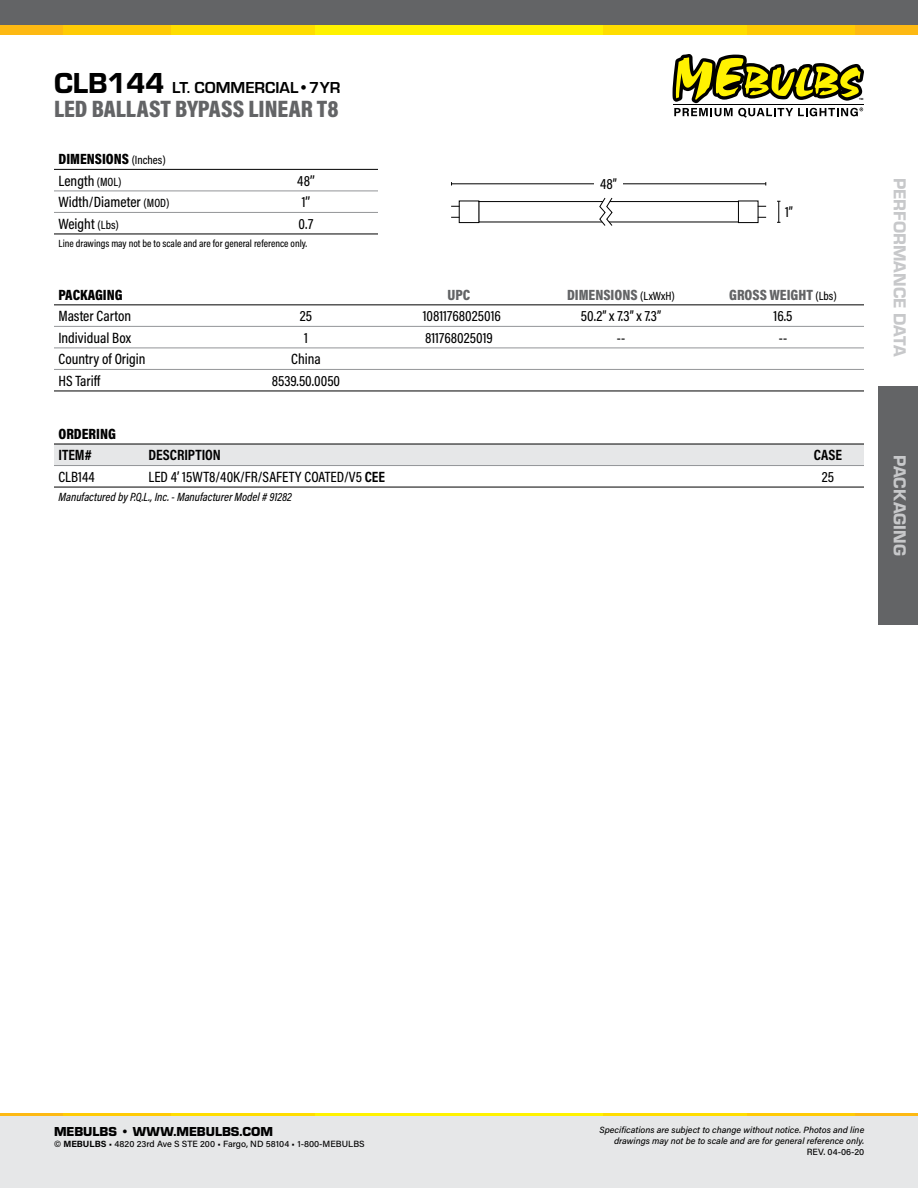
<style>
.page{position:relative;width:918px;height:1188px;background:#fff}
.page>*{position:absolute;margin:0;border:0;box-sizing:border-box;transform-origin:0 0}
.t1{font:900 24px "Acumin Pro Cond";color:#636466}
.t2{font:18px "Eurostile Hea";color:#c7c8ca}
.t3{font:700 16.5px "Eurostile";color:#000}
.t4{font:500 15px "Acumin Pro Cond";color:#000}
.t5{font:900 15px "Acumin Pro Cond";color:#636466}
.t6{font:900 15px "Acumin Pro Cond";color:#000}
.t7{font:700 15px "Acumin Pro Cond";color:#000}
.t8{font:900 13.5px "Eurostile";color:#000}
.t9{font:italic 500 12px "Acumin Pro Cond";color:#000}
.t10{font:500 10.5px "Acumin Pro Cond";color:#000}
.t11{font:italic 500 9px/10.5px "Acumin Pro";color:#000;text-align:right}
.t12{font:500 9px "Acumin Pro";color:#000}
.t13{font:700 3px "Acumin Pro";color:#000}
.s1{font-family:"Eurostile Hea";font-weight:400;font-size:30px}
.s2{font-weight:500;font-size:12px}
.s3{font-size:12px}
.s4{font-weight:500;font-size:12px;color:#000}
.s5{font-weight:700}
</style>
<div class="page">
<div style="left:0;top:1115px;width:918px;height:73px;background:#e6e7e8"></div>
<div style="left:0;top:0;width:918px;height:30px;background:#636466"></div>
<div style="left:0;top:25px;width:918px;height:10px;background:#fdb913"></div>
<div style="left:63px;top:25px;width:792px;height:10px;background:#ffcb05"></div>
<div style="left:171px;top:25px;width:576px;height:10px;background:#fd0"></div>
<div style="left:315px;top:25px;width:288px;height:10px;background:#fff200"></div>
<hr style="left:0;top:1113px;width:918px;height:2px;background:#fdb913">
<hr style="left:63px;top:1113px;width:792px;height:2px;background:#ffcb05">
<hr style="left:171px;top:1113px;width:576px;height:2px;background:#fd0">
<hr style="left:315px;top:1113px;width:288px;height:2px;background:#fff200">
<svg style="left:673px;top:54px;width:191px;height:64px"></svg>
<hr style="left:673px;top:104px;width:190px;height:1px;background:#000">
<div style="left:878px;top:386px;width:40px;height:239px;background:#636466"></div>
<hr style="left:54px;top:326px;width:180px;height:1px;background:#939598">
<hr style="left:234px;top:326px;width:144px;height:1px;background:#939598">
<hr style="left:378px;top:326px;width:162px;height:1px;background:#939598">
<hr style="left:540px;top:326px;width:162px;height:1px;background:#939598">
<hr style="left:702px;top:326px;width:162px;height:1px;background:#939598">
<hr style="left:54px;top:348px;width:180px;height:1px;background:#939598">
<hr style="left:234px;top:348px;width:144px;height:1px;background:#939598">
<hr style="left:378px;top:348px;width:162px;height:1px;background:#939598">
<hr style="left:540px;top:348px;width:162px;height:1px;background:#939598">
<hr style="left:702px;top:348px;width:162px;height:1px;background:#939598">
<hr style="left:54px;top:369px;width:180px;height:1px;background:#939598">
<hr style="left:234px;top:369px;width:144px;height:1px;background:#939598">
<hr style="left:378px;top:369px;width:162px;height:1px;background:#939598">
<hr style="left:540px;top:369px;width:162px;height:1px;background:#939598">
<hr style="left:702px;top:369px;width:162px;height:1px;background:#939598">
<hr style="left:54px;top:304px;width:180px;height:1px;background:#000">
<hr style="left:234px;top:304px;width:144px;height:1px;background:#000">
<hr style="left:378px;top:304px;width:162px;height:1px;background:#000">
<hr style="left:540px;top:304px;width:162px;height:1px;background:#000">
<hr style="left:702px;top:304px;width:162px;height:1px;background:#000">
<hr style="left:54px;top:391px;width:180px;height:1px;background:#000">
<hr style="left:234px;top:391px;width:144px;height:1px;background:#000">
<hr style="left:378px;top:391px;width:162px;height:1px;background:#000">
<hr style="left:540px;top:391px;width:162px;height:1px;background:#000">
<hr style="left:702px;top:391px;width:162px;height:1px;background:#000">
<div style="left:54px;top:445px;width:810px;height:20px;background:#e6e7e8"></div>
<hr style="left:54px;top:465px;width:90px;height:1px;background:#939598">
<hr style="left:144px;top:465px;width:648px;height:1px;background:#939598">
<hr style="left:792px;top:465px;width:72px;height:1px;background:#939598">
<hr style="left:54px;top:444px;width:90px;height:1px;background:#000">
<hr style="left:144px;top:444px;width:648px;height:1px;background:#000">
<hr style="left:792px;top:444px;width:72px;height:1px;background:#000">
<hr style="left:54px;top:487px;width:90px;height:1px;background:#000">
<hr style="left:144px;top:487px;width:648px;height:1px;background:#000">
<hr style="left:792px;top:487px;width:72px;height:1px;background:#000">
<div style="left:479px;top:201px;width:260px;height:21px;border:1px solid #000"></div>
<div style="left:738px;top:201px;width:20px;height:22px;border:1px solid #000"></div>
<svg style="left:599px;top:198px;width:14px;height:28px"></svg>
<hr style="left:452px;top:183px;width:314px;height:1px;background:#000">
<div style="left:594px;top:174px;width:29px;height:19px;background:#fff"></div>
<svg style="left:777px;top:201px;width:3px;height:22px"></svg>
<hr style="left:54px;top:191px;width:180px;height:1px;background:#939598">
<hr style="left:234px;top:191px;width:144px;height:1px;background:#939598">
<hr style="left:54px;top:212px;width:180px;height:1px;background:#939598">
<hr style="left:234px;top:212px;width:144px;height:1px;background:#939598">
<hr style="left:54px;top:169px;width:180px;height:1px;background:#000">
<hr style="left:234px;top:169px;width:144px;height:1px;background:#000">
<hr style="left:54px;top:234px;width:180px;height:1px;background:#000">
<hr style="left:234px;top:234px;width:144px;height:1px;background:#000">
<p class="t3" style="left:54px;top:75px;width:288px"><span class="s1">CLB144</span> LT. COMMERCIAL•7YR</p>
<p class="t1" style="left:54px;top:93px;width:286px">LED BALLAST BYPASS LINEAR T8</p>
<p class="t6" style="left:58px;top:149px;width:109px">DIMENSIONS <span class="s2">(Inches)</span></p>
<p class="t4" style="left:58px;top:171px;width:65px">Length <span class="s3">(MOL)</span></p>
<p class="t4" style="left:297px;top:171px;width:19px">48’’</p>
<p class="t4" style="left:58px;top:192px;width:112px">Width/Diameter <span class="s3">(MOD)</span></p>
<p class="t4" style="left:302px;top:192px;width:10px">1’’</p>
<p class="t4" style="left:58px;top:214px;width:62px">Weight <span class="s3">(Lbs)</span></p>
<p class="t4" style="left:299px;top:214px;width:16px">0.7</p>
<p class="t10" style="left:58px;top:236px;width:250px">Line drawings may not be to scale and are for general reference only.</p>
<p class="t4" style="left:600px;top:175px;width:18px">48”</p>
<p class="t4" style="left:785px;top:202px;width:9px">1”</p>
<p class="t6" style="left:58px;top:285px;width:66px">PACKAGING</p>
<p class="t5" style="left:448px;top:285px;width:24px">UPC</p>
<p class="t5" style="left:567px;top:285px;width:109px">DIMENSIONS <span class="s4">(LxWxH)</span></p>
<p class="t5" style="left:729px;top:285px;width:109px">GROSS WEIGHT <span class="s4">(Lbs)</span></p>
<p class="t4" style="left:58px;top:306px;width:74px">Master Carton</p>
<p class="t4" style="left:300px;top:306px;width:14px">25</p>
<p class="t4" style="left:423px;top:306px;width:80px">10811768025016</p>
<p class="t4" style="left:581px;top:306px;width:82px">50.2” x 7.3” x 7.3”</p>
<p class="t4" style="left:774px;top:306px;width:20px">16.5</p>
<p class="t4" style="left:58px;top:328px;width:74px">Individual Box</p>
<p class="t4" style="left:304px;top:328px;width:5px">1</p>
<p class="t4" style="left:425px;top:328px;width:69px">811768025019</p>
<p class="t4" style="left:617px;top:328px;width:10px">--</p>
<p class="t4" style="left:779px;top:328px;width:10px">--</p>
<p class="t4" style="left:59px;top:349px;width:88px">Country of Origin</p>
<p class="t4" style="left:291px;top:349px;width:31px">China</p>
<p class="t4" style="left:59px;top:371px;width:43px">HS Tariff</p>
<p class="t4" style="left:272px;top:371px;width:70px">8539.50.0050</p>
<p class="t6" style="left:58px;top:424px;width:59px">ORDERING</p>
<p class="t7" style="left:58px;top:445px;width:35px">ITEM#</p>
<p class="t7" style="left:148px;top:445px;width:74px">DESCRIPTION</p>
<p class="t7" style="left:814px;top:445px;width:30px">CASE</p>
<p class="t4" style="left:58px;top:467px;width:38px">CLB144</p>
<p class="t4" style="left:148px;top:467px;width:238px">LED 4’ 15WT8/40K/FR/SAFETY COATED/V5 <span class="s5">CEE</span></p>
<p class="t4" style="left:822px;top:467px;width:14px">25</p>
<p class="t9" style="left:58px;top:489px;width:235px">Manufactured by P.Q.L., Inc. - Manufacturer Model # 91282</p>
<p class="t13" style="left:859px;top:97px;width:6px">TM</p>
<p class="t2" style="left:912px;top:178px;width:180px;rotate:90deg">PERFORMANCE DATA</p>
<p class="t2" style="left:912px;top:455px;width:102px;rotate:90deg">PACKAGING</p>
<p class="t8" style="left:54px;top:1122px;width:221px">MEBULBS <span class="s5">•</span> WWW.MEBULBS.COM</p>
<p class="t12" style="left:54px;top:1138px;width:312px">© <span class="s5">MEBULBS</span> • 4820 23rd Ave S STE 200 • Fargo, ND 58104 • 1-800-MEBULBS</p>
<p class="t11" style="left:600px;top:1125px;width:266px">Specifications are subject to change without notice. Photos and line drawings may not be to scale and are for general reference only.</p>
<p class="t12" style="left:807px;top:1145px;width:59px">REV. 04-06-20</p>
</div>
